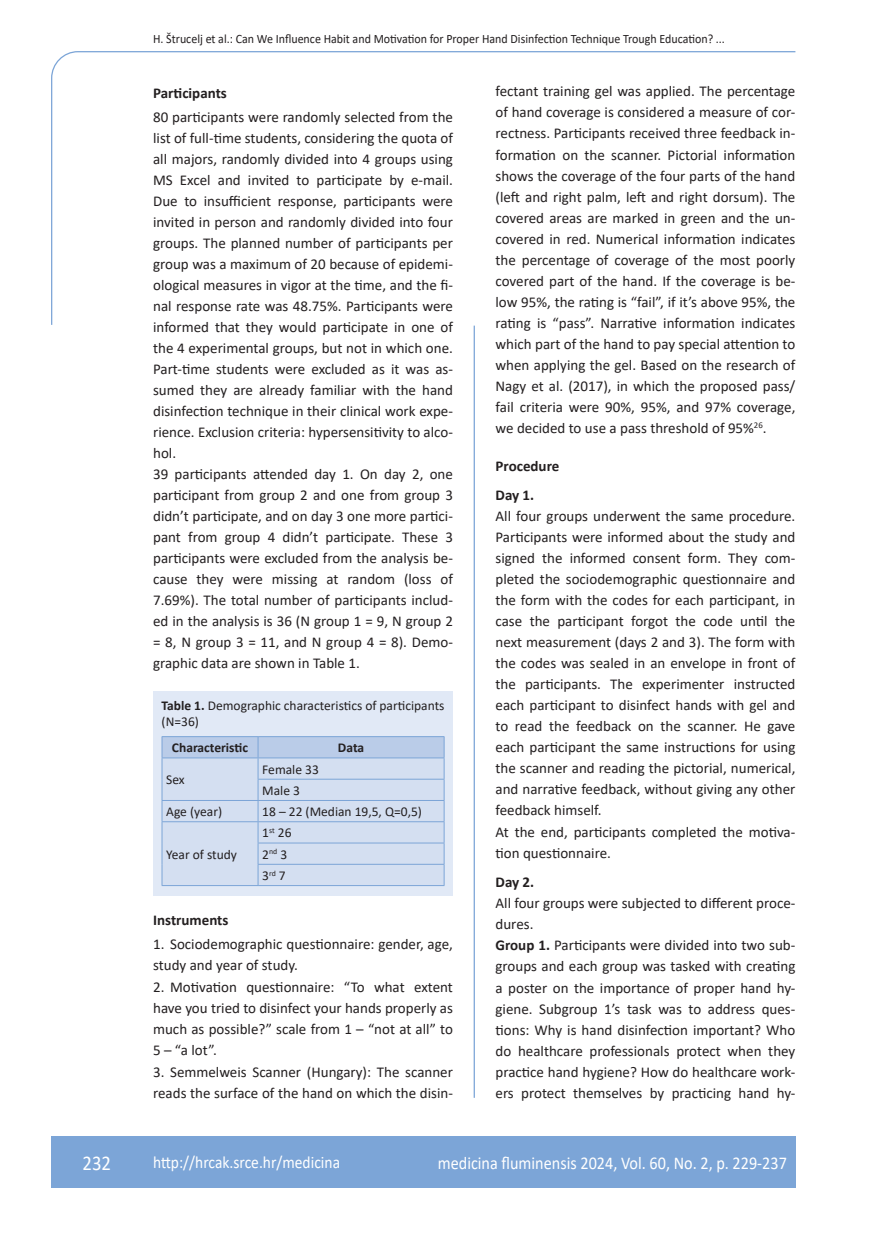
<style>
.page{position:relative;width:872px;height:1234px;background:#fff}
.page>*{position:absolute;margin:0;border:0;box-sizing:border-box;transform-origin:0 0}
.t1{font:21px "Calibri";color:#fff;scale:.9 1}
.t2{font:18px "Calibri";color:#fff;scale:.9 1}
.t3{font:17.25px "Calibri";color:#fff;scale:.9 1}
.osnovni_tekst{font:15px/21px "Calibri";color:#231f20;text-align:justify}
.podnaslov{font:700 15px "Calibri";color:#231f20}
.osnovni_tekst-2{font:700 15px "Calibri";letter-spacing:-.01em;color:#231f20}
.tablica{font:13.5px "Calibri";color:#231f20}
.potpis_slika{font:13.5px/16.5px "Calibri";color:#231f20}
.tablica-2{font:700 13.5px "Calibri";color:#231f20}
.glava{font:12.75px "Calibri";color:#231f20;scale:.94 1}
.s1{font-weight:700}
</style>
<div class="page">
<svg style="left:51px;top:51px;width:745px;height:274px"></svg>
<hr style="left:473px;top:325px;width:2px;height:772px;background:#7ca5d7">
<div style="left:51px;top:1135px;width:744px;height:51px;background:#7ca5d7"></div>
<div style="left:153px;top:690px;width:300px;height:205px;background:#e1e9f6"></div>
<hr style="left:162px;top:885px;width:96px;height:1px;background:#7ca5d7">
<svg style="left:162px;top:736px;width:283px;height:149px"></svg>
<hr style="left:258px;top:885px;width:186px;height:1px;background:#7ca5d7">
<p class="glava" style="left:153px;top:29px;width:610px">H. Štrucelj et al.: Can We Influence Habit and Motivation for Proper Hand Disinfection Technique Trough Education? ...</p>
<p class="podnaslov" style="left:153px;top:82px;width:75px">Participants</p>
<p class="osnovni_tekst" style="left:153px;top:106px;width:301px">80 participants were randomly selected from the list of full-time students, considering the quota of all majors, randomly divided into 4 groups using MS Excel and invited to participate by e-mail.<br>Due to insufficient response, participants were invited in person and randomly divided into four groups. The planned number of participants per group was a maximum of 20 because of epidemi&shy;ological measures in vigor at the time, and the fi&shy;nal response rate was 48.75%. Participants were informed that they would participate in one of the 4 experimental groups, but not in which one.<br>Part-time students were excluded as it was as&shy;sumed they are already familiar with the hand disinfection technique in their clinical work expe&shy;rience. Exclusion criteria: hypersensitivity to alco&shy;hol.</p>
<p class="osnovni_tekst" style="left:153px;top:463px;width:301px">39 participants attended day 1. On day 2, one participant from group 2 and one from group 3 didn’t participate, and on day 3 one more partici&shy;pant from group 4 didn’t participate. These 3 participants were excluded from the analysis be&shy;cause they were missing at random (loss of 7.69%). The total number of participants includ&shy;ed in the analysis is 36 (N group 1 = 9, N group 2 = 8, N group 3 = 11, and N group 4 = 8). Demo&shy;graphic data are shown in Table 1.</p>
<p class="potpis_slika" style="left:162px;top:696px;width:284px"><span class="s1">Table 1.</span> Demographic characteristics of participants (N=36)</p>
<p class="tablica-2" style="left:172px;top:738px;width:78px">Characteristic</p>
<p class="tablica-2" style="left:338px;top:738px;width:28px">Data</p>
<p class="tablica" style="left:166px;top:770px;width:20px">Sex</p>
<p class="tablica" style="left:262px;top:759px;width:58px">Female 33</p>
<p class="tablica" style="left:262px;top:780px;width:39px">Male 3</p>
<p class="tablica" style="left:166px;top:802px;width:57px">Age (year)</p>
<p class="tablica" style="left:262px;top:802px;width:161px">18 – 22 (Median 19,5, Q=0,5)</p>
<p class="tablica" style="left:166px;top:844px;width:72px">Year of study</p>
<p class="tablica" style="left:262px;top:823px;width:31px">1<sup>st</sup> 26</p>
<p class="tablica" style="left:262px;top:844px;width:27px">2<sup>nd</sup> 3</p>
<p class="tablica" style="left:262px;top:865px;width:25px">3<sup>rd</sup> 7</p>
<p class="podnaslov" style="left:153px;top:909px;width:77px">Instruments</p>
<p class="osnovni_tekst" style="left:153px;top:932px;width:301px">1. Sociodemographic questionnaire: gender, age, study and year of study.</p>
<p class="osnovni_tekst" style="left:153px;top:975px;width:301px">2. Motivation questionnaire: “To what extent have you tried to disinfect your hands properly as much as possible?” scale from 1 – “not at all” to 5 – “a lot”.</p>
<p class="osnovni_tekst" style="left:153px;top:1060px;width:301px">3. Semmelweis Scanner (Hungary): The scanner reads the surface of the hand on which the disin-</p>
<p class="osnovni_tekst" style="left:495px;top:80px;width:301px">fectant training gel was applied. The percentage of hand coverage is considered a measure of cor&shy;rectness. Participants received three feedback in&shy;formation on the scanner. Pictorial information shows the coverage of the four parts of the hand (left and right palm, left and right dorsum). The covered areas are marked in green and the un&shy;covered in red. Numerical information indicates the percentage of coverage of the most poorly covered part of the hand. If the coverage is be&shy;low 95%, the rating is “fail”, if it’s above 95%, the rating is “pass”. Narrative information indicates which part of the hand to pay special attention to when applying the gel. Based on the research of Nagy et al. (2017), in which the proposed pass/ fail criteria were 90%, 95%, and 97% coverage, we decided to use a pass threshold of 95%<sup>26</sup>.</p>
<p class="podnaslov" style="left:495px;top:456px;width:65px">Procedure</p>
<p class="osnovni_tekst-2" style="left:495px;top:484px;width:40px">Day 1.</p>
<p class="osnovni_tekst" style="left:495px;top:504px;width:301px">All four groups underwent the same procedure.<br>Participants were informed about the study and signed the informed consent form. They com&shy;pleted the sociodemographic questionnaire and the form with the codes for each participant, in case the participant forgot the code until the next measurement (days 2 and 3). The form with the codes was sealed in an envelope in front of the participants. The experimenter instructed each participant to disinfect hands with gel and to read the feedback on the scanner. He gave each participant the same instructions for using the scanner and reading the pictorial, numerical, and narrative feedback, without giving any other feedback himself.</p>
<p class="osnovni_tekst" style="left:495px;top:820px;width:301px">At the end, participants completed the motiva&shy;tion questionnaire.</p>
<p class="osnovni_tekst-2" style="left:495px;top:871px;width:40px">Day 2.</p>
<p class="osnovni_tekst" style="left:495px;top:892px;width:301px">All four groups were subjected to different proce&shy;dures.</p>
<p class="osnovni_tekst" style="left:495px;top:934px;width:301px"><span class="s1">Group 1.</span> Participants were divided into two sub&shy;groups and each group was tasked with creating a poster on the importance of proper hand hy&shy;giene. Subgroup 1’s task was to address ques&shy;tions: Why is hand disinfection important? Who do healthcare professionals protect when they practice hand hygiene? How do healthcare work&shy;ers protect themselves by practicing hand hy-</p>
<p class="t1" style="left:82px;top:1147px;width:33px">232</p>
<p class="t3" style="left:153px;top:1149px;width:209px">http://hrcak.srce.hr/medicina</p>
<p class="t2" style="left:438px;top:1149px;width:389px">medicina fluminensis 2024, Vol. 60, No. 2, p. 229-237</p>
</div>
